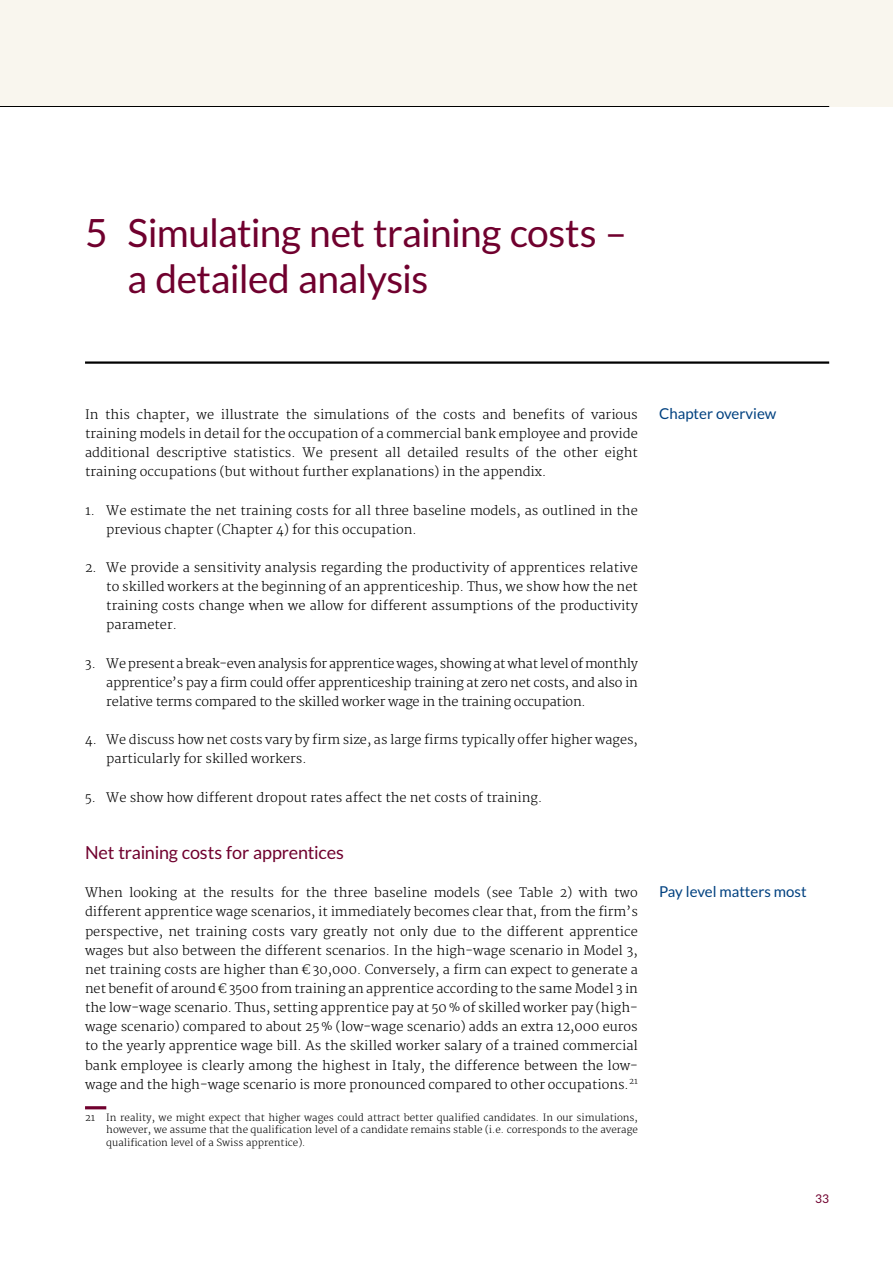
<style>
.page{position:relative;width:893px;height:1263px;background:#fff}
.page>*{position:absolute;margin:0;border:0;box-sizing:border-box;transform-origin:0 0}
.t1{font:39px/46.5px "Lato";letter-spacing:-.02em;color:#70002e}
.t2{font:18px "Lato";letter-spacing:-.015em;color:#70002e}
.t3{font:15px "Lato";color:#004180}
.t4{font:300 12.75px/19.2px "Merriweather";color:#000;text-align:justify}
.t5{font:12px "Lato";color:#70002e}
.t6{font:300 9.75px/12.8px "Merriweather";color:#000;text-align:justify}
</style>
<div class="page">
<div style="left:0;top:0;width:893px;height:106px;background:#f9f6ee"></div>
<hr style="left:0;top:106px;width:829px;height:1px;background:#000">
<hr style="left:85px;top:361px;width:744px;height:3px;background:#000">
<hr style="left:85px;top:1106px;width:21px;height:3px;background:#70002e">
<h1 class="t1" style="left:128px;top:209px;width:501px;text-indent:-43px">5 Simulating net training costs – a detailed analysis</h1>
<p class="t4" style="left:85px;top:405px;width:554px">In this chapter, we illustrate the simulations of the costs and benefits of various training models in detail for the occupation of a commercial bank employee and provide additional descriptive statistics. We present all detailed results of the other eight training occupations (but without further explanations) in the appendix.</p>
<p class="t4" style="left:106px;top:501px;width:533px;text-indent:-21px">1. We estimate the net training costs for all three baseline models, as outlined in the previous chapter (Chapter 4) for this occupation.</p>
<p class="t4" style="left:106px;top:558px;width:533px;text-indent:-21px">2. We provide a sensitivity analysis regarding the productivity of apprentices relative to skilled workers at the beginning of an apprenticeship. Thus, we show how the net training costs change when we allow for different assumptions of the productivity parameter.</p>
<p class="t4" style="left:106px;top:654px;width:533px;text-indent:-21px">3. We present a break-even analysis for apprentice wages, showing at what level of monthly apprentice’s pay a firm could offer apprenticeship training at zero net costs, and also in relative terms compared to the skilled worker wage in the training occupation.</p>
<p class="t4" style="left:106px;top:731px;width:533px;text-indent:-21px">4. We discuss how net costs vary by firm size, as large firms typically offer higher wages, particularly for skilled workers.</p>
<p class="t4" style="left:85px;top:788px;width:459px">5. We show how different dropout rates affect the net costs of training.</p>
<h2 class="t2" style="left:85px;top:842px;width:260px">Net training costs for apprentices</h2>
<p class="t4" style="left:85px;top:884px;width:554px">When looking at the results for the three baseline models (see Table 2) with two different apprentice wage scenarios, it immediately becomes clear that, from the firm’s perspective, net training costs vary greatly not only due to the different apprentice wages but also between the different scenarios. In the high-wage scenario in Model 3, net training costs are higher than € 30,000. Conversely, a firm can expect to generate a net benefit of around € 3500 from training an apprentice according to the same Model 3 in the low-wage scenario. Thus, setting apprentice pay at 50 % of skilled worker pay (high&shy;wage scenario) compared to about 25 % (low-wage scenario) adds an extra 12,000 euros to the yearly apprentice wage bill. As the skilled worker salary of a trained commercial bank employee is clearly among the highest in Italy, the difference between the low&shy;wage and the high-wage scenario is more pronounced compared to other occupations.<sup>21</sup></p>
<p class="t6" style="left:106px;top:1111px;width:533px;text-indent:-21px">21 In reality, we might expect that higher wages could attract better qualified candidates. In our simulations, however, we assume that the qualification level of a candidate remains stable (i.e. corresponds to the average qualification level of a Swiss apprentice).</p>
<p class="t3" style="left:659px;top:405px;width:119px">Chapter overview</p>
<p class="t3" style="left:659px;top:883px;width:149px">Pay level matters most</p>
<p class="t5" style="left:815px;top:1192px;width:15px">33</p>
</div>
